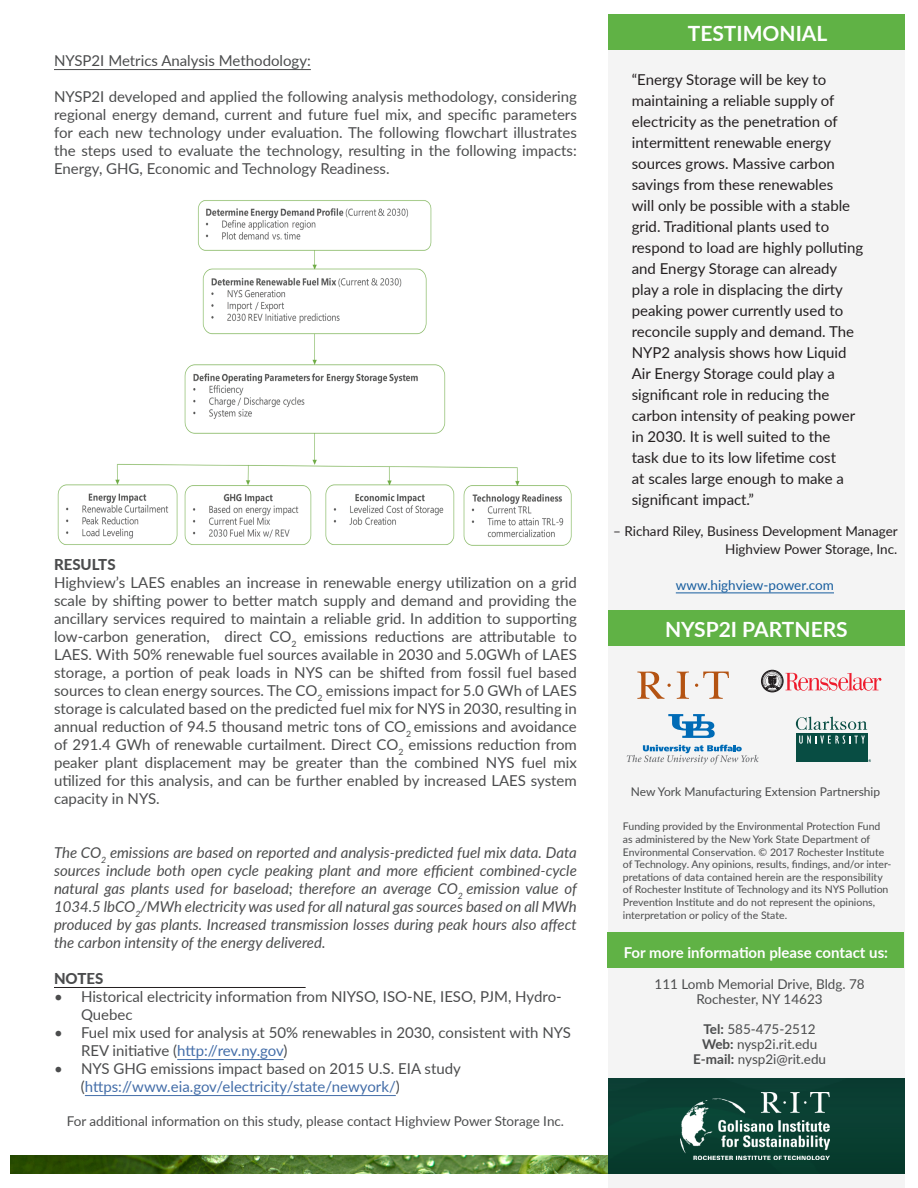
<style>
.page{position:relative;width:918px;height:1188px;background:#fff}
.page>*{position:absolute;margin:0;border:0;box-sizing:border-box;transform-origin:0 0}
.t1{font:700 21px "Lato";color:#fff}
.Title_Text{font:15px/18px "Lato";color:#4b4c4d}
.Testimonial{font:15px/21px "Lato";color:#231f20}
.Body_Text{font:italic 15px/18px "Lato";color:#4b4c4d;text-align:justify}
.Body_Text-2{font:15px/18px "Lato";color:#4b4c4d;text-align:justify}
.Body_Text-3{font:15px "Lato";color:#436da8}
.t2{font:700 15px "Lato";color:#fff}
.Title_Text-2{font:800 15px "Lato";color:#4b4c4d}
.Body_Text-4{font:800 15px "Lato";color:#4b4c4d}
.Body_Text-5{font:13.5px "Lato";color:#4b4c4d}
.Body_Text-6{font:13.5px "Lato";color:#231f20}
.Body_Text-7{font:13.5px "Lato";color:#175d9e}
.t3{font:12px "Lato";color:#4b4c4d}
.t4{font:10.5px/12.6px "Lato";color:#4b4c4d}
.s1{color:#436da8}
.s2{color:#4b4c4d}
.s3{font-weight:700}
</style>
<div class="page">
<div style="left:609px;top:14px;width:296px;height:1174px;background:#f4f4f4"></div>
<hr style="left:54px;top:69px;width:257px;height:1px;background:#4b4c4d">
<hr style="left:177px;top:1059px;width:107px;height:1px;background:#436da8">
<hr style="left:85px;top:1095px;width:311px;height:1px;background:#436da8">
<div style="left:609px;top:14px;width:296px;height:36px;background:#60b245"></div>
<hr style="left:676px;top:593px;width:158px;height:1px;background:#175d9e">
<svg style="left:668px;top:714px;width:47px;height:24px"></svg>
<svg style="left:627px;top:745px;width:132px;height:19px"></svg>
<div style="left:796px;top:734px;width:71px;height:28px;background:#084d43"></div>
<svg style="left:796px;top:717px;width:71px;height:27px"></svg>
<div style="left:761px;top:670px;width:23px;height:22px;border:1px solid #231f20;border-radius:50%"></div>
<div style="left:762px;top:671px;width:21px;height:21px;border:1px solid #231f20;border-radius:50%"></div>
<svg style="left:763px;top:672px;width:118px;height:19px"></svg>
<div style="left:608px;top:610px;width:296px;height:36px;background:#60b245"></div>
<svg style="left:677px;top:672px;width:12px;height:27px"></svg>
<svg style="left:637px;top:672px;width:34px;height:27px"></svg>
<svg style="left:695px;top:672px;width:34px;height:27px"></svg>
<img style="left:11px;top:1156px;width:597px;height:18px">
<div style="left:607px;top:933px;width:296px;height:35px;background:#60b245"></div>
<div style="left:608px;top:1078px;width:296px;height:96px;background:#093d31"></div>
<img style="left:681px;top:1093px;width:148px;height:66px">
<hr style="left:54px;top:987px;width:252px;height:1px;background:#231f20">
<img style="left:57px;top:200px;width:515px;height:346px">
<p class="Title_Text" style="left:54px;top:51px;width:258px">NYSP2I Metrics Analysis Methodology:</p>
<p class="Body_Text-2" style="left:54px;top:87px;width:524px">NYSP2I developed and applied the following analysis methodology, considering regional energy demand, current and future fuel mix, and specific parameters for each new technology under evaluation. The following flowchart illustrates the steps used to evaluate the technology, resulting in the following impacts:<br>Energy, GHG, Economic and Technology Readiness.</p>
<p class="Title_Text-2" style="left:54px;top:553px;width:63px">RESULTS</p>
<p class="Title_Text" style="left:54px;top:573px;width:524px;text-align:justify">Highview’s LAES enables an increase in renewable energy utilization on a grid scale by shifting power to better match supply and demand and providing the ancillary services required to maintain a reliable grid. In addition to supporting low-carbon generation, direct CO<sub>2</sub> emissions reductions are attributable to LAES. With 50% renewable fuel sources available in 2030 and 5.0GWh of LAES storage, a portion of peak loads in NYS can be shifted from fossil fuel based sources to clean energy sources. The CO<sub>2</sub> emissions impact for 5.0 GWh of LAES storage is calculated based on the predicted fuel mix for NYS in 2030, resulting in annual reduction of 94.5 thousand metric tons of CO<sub>2</sub> emissions and avoidance of 291.4 GWh of renewable curtailment. Direct CO<sub>2</sub> emissions reduction from peaker plant displacement may be greater than the combined NYS fuel mix utilized for this analysis, and can be further enabled by increased LAES system capacity in NYS.</p>
<p class="Body_Text" style="left:54px;top:843px;width:525px">The CO<sub>2</sub> emissions are based on reported and analysis-predicted fuel mix data. Data sources include both open cycle peaking plant and more efficient combined-cycle natural gas plants used for baseload; therefore an average CO<sub>2</sub> emission value of 1034.5 lbCO<sub>2</sub>/MWh electricity was used for all natural gas sources based on all MWh produced by gas plants. Increased transmission losses during peak hours also affect the carbon intensity of the energy delivered.</p>
<p class="Body_Text-4" style="left:54px;top:967px;width:51px">NOTES</p>
<p class="Title_Text" style="left:81px;top:987px;width:482px;text-indent:-27px">• Historical electricity information from NIYSO, ISO-NE, IESO, PJM, Hydro-<br>Quebec</p>
<p class="Title_Text" style="left:81px;top:1023px;width:492px;text-indent:-27px">• Fuel mix used for analysis at 50% renewables in 2030, consistent with NYS<br>REV initiative (<span class="s1">http://rev.ny.gov</span>)</p>
<p class="Title_Text" style="left:54px;top:1059px;width:408px">• NYS GHG emissions impact based on 2015 U.S. EIA study</p>
<p class="Body_Text-3" style="left:81px;top:1076px;width:320px"><span class="s2">(</span>https://www.eia.gov/electricity/state/newyork/<span class="s2">)</span></p>
<p class="Body_Text-5" style="left:67px;top:1112px;width:499px">For additional information on this study, please contact Highview Power Storage Inc.</p>
<p class="t1" style="left:688px;top:18px;width:141px">TESTIMONIAL</p>
<p class="Testimonial" style="left:632px;top:69px;width:233px">“Energy Storage will be key to maintaining a reliable supply of electricity as the penetration of intermittent renewable energy sources grows. Massive carbon savings from these renewables<br>will only be possible with a stable grid. Traditional plants used to respond to load are highly polluting and Energy Storage can already play a role in displacing the dirty peaking power currently used to reconcile supply and demand. The<br>NYP2 analysis shows how Liquid<br>Air Energy Storage could play a significant role in reducing the carbon intensity of peaking power in 2030. It is well suited to the<br>task due to its low lifetime cost<br>at scales large enough to make a significant impact.”</p>
<p class="Body_Text-6" style="left:613px;top:521px;width:286px">– Richard Riley, Business Development Manager</p>
<p class="Body_Text-6" style="left:725px;top:539px;width:174px">Highview Power Storage, Inc.</p>
<p class="Body_Text-7" style="left:676px;top:575px;width:160px">www.highview-power.com</p>
<p class="t1" style="left:665px;top:614px;width:184px">NYSP2I PARTNERS</p>
<p class="t3" style="left:631px;top:783px;width:251px">New York Manufacturing Extension Partnership</p>
<p class="t4" style="left:623px;top:820px;width:270px">Funding provided by the Environmental Protection Fund as administered by the New York State Department of Environmental Conservation. © 2017 Rochester Institute of Technology. Any opinions, results, findings, and/or inter&shy;pretations of data contained herein are the responsibility of Rochester Institute of Technology and its NYS Pollution Prevention Institute and do not represent the opinions, interpretation or policy of the State.</p>
<p class="t2" style="left:624px;top:941px;width:266px">For more information please contact us:</p>
<p class="Body_Text-5" style="left:655px;top:974px;width:212px">111 Lomb Memorial Drive, Bldg. 78</p>
<p class="Body_Text-5" style="left:697px;top:989px;width:128px">Rochester, NY 14623</p>
<p class="Body_Text-5" style="left:704px;top:1019px;width:114px"><span class="s3">Tel:</span> 585-475-2512</p>
<p class="Body_Text-5" style="left:702px;top:1034px;width:117px"><span class="s3">Web:</span> nysp2i.rit.edu</p>
<p class="Body_Text-5" style="left:693px;top:1049px;width:135px"><span class="s3">E-mail:</span> nysp2i@rit.edu</p>
</div>
